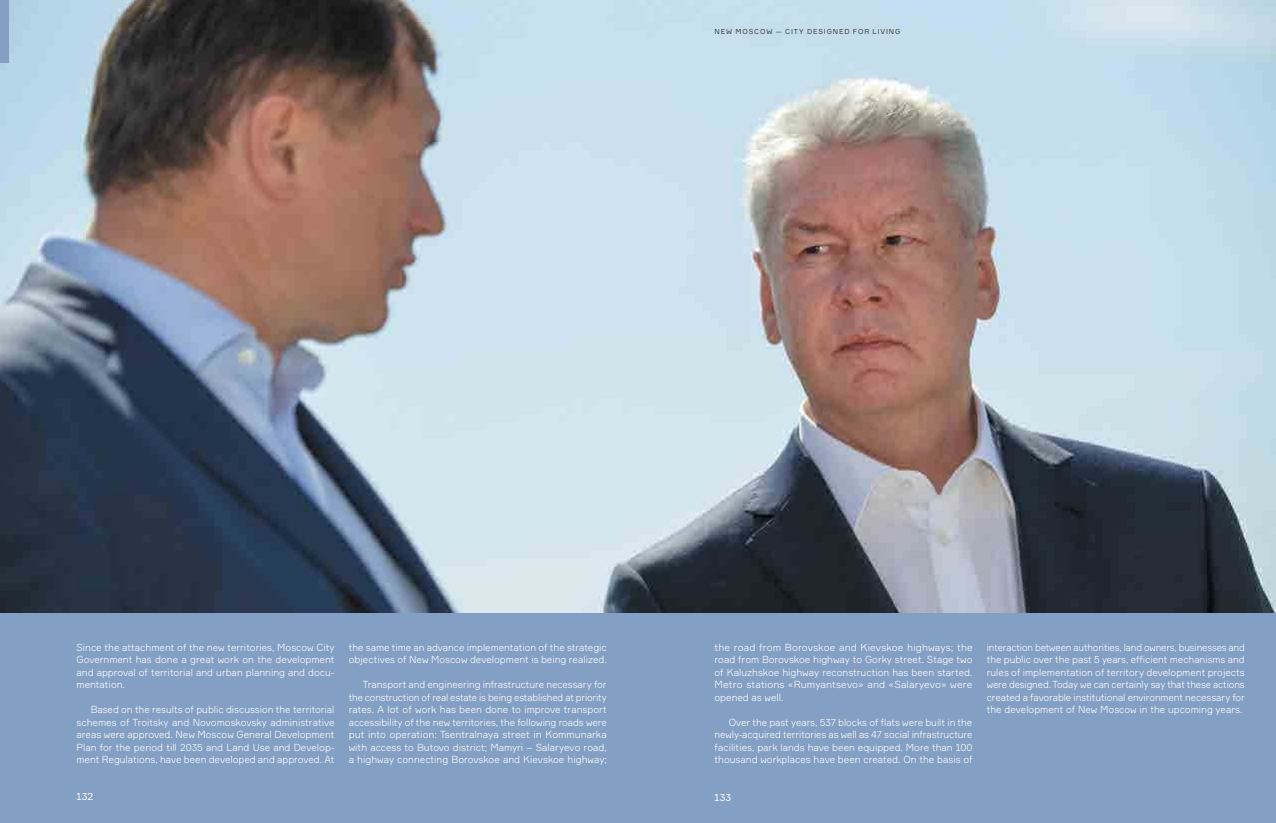
<style>
.page{position:relative;width:1276px;height:823px;background:#fff}
.page>*{position:absolute;margin:0;border:0;box-sizing:border-box;transform-origin:0 0}
.t1{font:300 10px/12.5px "Formular";color:#fff;text-align:justify}
.t2{font:300 10px/12.5px "Formular";color:#fff;text-align:justify;scale:.95 1}
.t3{font:10px "Formular";letter-spacing:.01em;color:#fff}
.t4{font:7px "Formular";letter-spacing:.12em;color:#3b3b3a}
</style>
<div class="page">
<img style="left:0;top:0;width:1276px;height:612px">
<div style="left:0;top:612px;width:1276px;height:210px;background:#839fc4"></div>
<div style="left:0;top:0;width:9px;height:62px;background:#839fc4"></div>
<p class="t4" style="left:714px;top:27px;width:187px">NEW MOSCOW — CITY DESIGNED FOR LIVING</p>
<p class="t1" style="left:77px;top:640px;width:259px">Since the attachment of the new territories, Moscow City Government has done a great work on the development and approval of territorial and urban planning and docu&shy;mentation.</p>
<p class="t1" style="left:77px;top:702px;width:260px;text-indent:14px">Based on the results of public discussion the territorial schemes of Troitsky and Novomoskovsky administrative areas were approved. New Moscow General Development Plan for the period till 2035 and Land Use and Develop&shy;ment Regulations, have been developed and approved. At</p>
<p class="t1" style="left:349px;top:640px;width:259px">the same time an advance implementation of the strategic objectives of New Moscow development is being realized.</p>
<p class="t1" style="left:349px;top:677px;width:259px;text-indent:14px">Transport and engineering infrastructure necessary for the construction of real estate is being established at priority rates. A lot of work has been done to improve transport accessibility of the new territories, the following roads were put into operation: Tsentralnaya street in Kommunarka with access to Butovo district; Mamyri – Salaryevo road, a highway connecting Borovskoe and Kievskoe highway;</p>
<p class="t1" style="left:714px;top:640px;width:260px">the road from Borovskoe and Kievskoe highways; the road from Borovskoe highway to Gorky street. Stage two of Kaluzhskoe highway reconstruction has been started.<br>Metro stations «Rumyantsevo» and «Salaryevo» were opened as well.</p>
<p class="t1" style="left:714px;top:715px;width:259px;text-indent:14px">Over the past years, 537 blocks of flats were built in the newly-acquired territories as well as 47 social infrastructure facilities, park lands have been equipped. More than 100 thousand workplaces have been created. On the basis of</p>
<p class="t3" style="left:77px;top:789px;width:18px">132</p>
<p class="t3" style="left:714px;top:790px;width:18px">133</p>
<p class="t2" style="left:986px;top:640px;width:273px">interaction between authorities, land owners, businesses and the public over the past 5 years, efficient mechanisms and rules of implementation of territory development projects were designed. Today we can certainly say that these actions created a favorable institutional environment necessary for the development of New Moscow in the upcoming years.</p>
</div>
